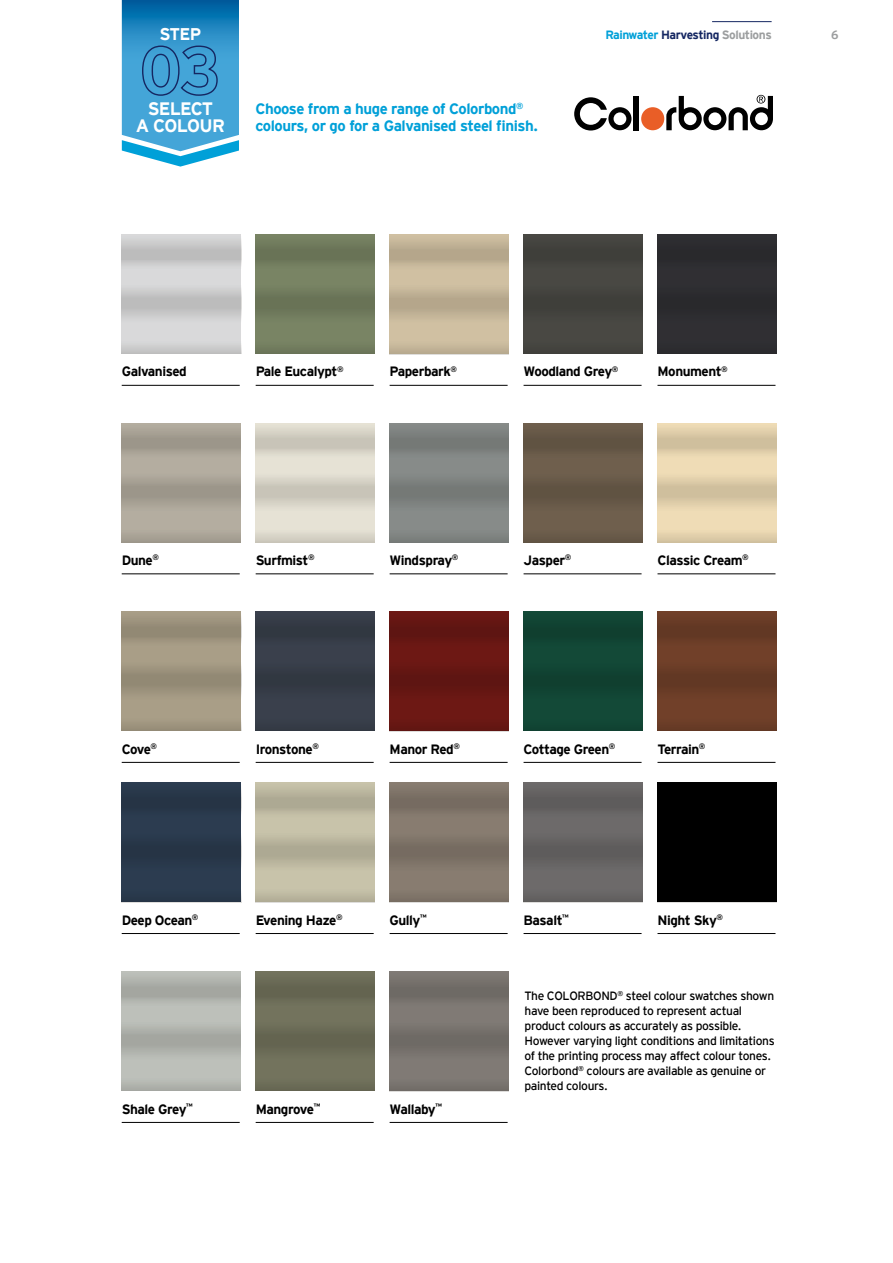
<style>
.page{position:relative;width:893px;height:1263px;background:#fff}
.page>*{position:absolute;margin:0;border:0;box-sizing:border-box;transform-origin:0 0}
.t1{font:700 18px/16.5px "Interstate";letter-spacing:-.04em;color:#fff;text-align:center}
.t2{font:700 16.95px "Interstate";color:#fff}
.t3{font:700 15px/16.5px "Interstate";letter-spacing:-.03em;color:#00a0d8}
.t4{font:700 13.5px "Interstate";letter-spacing:-.035em;color:#000}
.t5{font:12px/15px "Interstate";letter-spacing:-.03em;color:#000}
.t6{font:700 12px "Interstate";letter-spacing:-.04em;color:#152762}
.t7{font:700 12px "Interstate";color:#9c9e9f}
.s1{color:#00a0d8}
.s2{color:#9c9e9f}
</style>
<div class="page">
<hr style="left:712px;top:21px;width:60px;height:1px;background:#152762">
<svg style="left:574px;top:97px;width:57px;height:34px"></svg>
<div style="left:634px;top:96px;width:5px;height:34px;background:#000"></div>
<div style="left:641px;top:107px;width:23px;height:23px;background:#e95e27;border-radius:50%"></div>
<svg style="left:666px;top:95px;width:107px;height:35px"></svg>
<svg style="left:122px;top:0;width:117px;height:167px;background:#409cce"></svg>
<hr style="left:122px;top:385px;width:118px;height:1px;background:#000">
<hr style="left:256px;top:385px;width:118px;height:1px;background:#000">
<hr style="left:390px;top:385px;width:118px;height:1px;background:#000">
<hr style="left:524px;top:385px;width:118px;height:1px;background:#000">
<hr style="left:657px;top:385px;width:118px;height:1px;background:#000">
<div style="left:256px;top:235px;width:119px;height:119px;background:#737f5f"></div>
<svg style="left:390px;top:235px;width:119px;height:119px;background:#c4b598"></svg>
<svg style="left:122px;top:235px;width:119px;height:119px;background:#cccdcd"></svg>
<div style="left:524px;top:235px;width:119px;height:119px;background:#454540"></div>
<div style="left:658px;top:235px;width:119px;height:119px;background:#2d2d31"></div>
<hr style="left:122px;top:573px;width:118px;height:1px;background:#000">
<hr style="left:256px;top:573px;width:118px;height:1px;background:#000">
<hr style="left:390px;top:573px;width:118px;height:1px;background:#000">
<hr style="left:524px;top:573px;width:118px;height:1px;background:#000">
<hr style="left:657px;top:573px;width:118px;height:1px;background:#000">
<svg style="left:122px;top:423px;width:119px;height:119px;background:#aaa396"></svg>
<svg style="left:256px;top:423px;width:119px;height:119px;background:#d9d5c9"></svg>
<div style="left:390px;top:423px;width:119px;height:119px;background:linear-gradient(to right,#7f8481,#7f8481)"></div>
<div style="left:524px;top:424px;width:119px;height:118px;background:#695b4a"></div>
<svg style="left:658px;top:423px;width:119px;height:119px;background:#e1d0ab"></svg>
<hr style="left:122px;top:762px;width:118px;height:1px;background:#000">
<hr style="left:256px;top:762px;width:118px;height:1px;background:#000">
<hr style="left:390px;top:762px;width:118px;height:1px;background:#000">
<hr style="left:524px;top:762px;width:118px;height:1px;background:#000">
<hr style="left:657px;top:762px;width:118px;height:1px;background:#000">
<div style="left:122px;top:612px;width:119px;height:119px;background:linear-gradient(to right,#9f957f,#9f957f)"></div>
<div style="left:256px;top:612px;width:119px;height:119px;background:#373e49"></div>
<div style="left:390px;top:612px;width:119px;height:119px;background:#681713"></div>
<div style="left:524px;top:612px;width:119px;height:119px;background:#114635"></div>
<div style="left:658px;top:612px;width:119px;height:119px;background:#6b3e27"></div>
<hr style="left:122px;top:933px;width:118px;height:1px;background:#000">
<hr style="left:256px;top:933px;width:118px;height:1px;background:#000">
<hr style="left:390px;top:933px;width:118px;height:1px;background:#000">
<hr style="left:524px;top:933px;width:118px;height:1px;background:#000">
<hr style="left:657px;top:933px;width:118px;height:1px;background:#000">
<svg style="left:256px;top:783px;width:119px;height:119px;background:#bcb8a0"></svg>
<div style="left:390px;top:783px;width:119px;height:119px;background:#82776b"></div>
<div style="left:524px;top:783px;width:119px;height:119px;background:#686565"></div>
<div style="left:658px;top:783px;width:119px;height:119px;background:#000"></div>
<hr style="left:122px;top:1122px;width:118px;height:1px;background:#000">
<hr style="left:256px;top:1122px;width:118px;height:1px;background:#000">
<hr style="left:390px;top:1122px;width:118px;height:1px;background:#000">
<svg style="left:122px;top:972px;width:119px;height:119px;background:#b2b5af"></svg>
<div style="left:256px;top:972px;width:119px;height:119px;background:#6d6e59"></div>
<div style="left:390px;top:972px;width:119px;height:119px;background:#7a7570"></div>
<div style="left:122px;top:783px;width:119px;height:119px;background:#293a4c"></div>
<h2 class="t2" style="left:159px;top:22px;width:43px">STEP</h2>
<h1 class="t1" style="left:136px;top:99px;width:90px">SELECT<br>A COLOUR</h1>
<p class="t3" style="left:255px;top:100px;width:284px">Choose from a huge range of Colorbond<sup>® </sup>colours, or go for a Galvanised steel finish.</p>
<p class="t6" style="left:605px;top:26px;width:168px"><span class="s1">Rainwater</span> Harvesting <span class="s2">Solutions</span></p>
<p class="t7" style="left:831px;top:26px;width:9px">6</p>
<p class="t4" style="left:122px;top:362px;width:67px">Galvanised</p>
<p class="t4" style="left:256px;top:362px;width:90px">Pale Eucalypt<sup>®</sup></p>
<p class="t4" style="left:390px;top:362px;width:69px">Paperbark<sup>®</sup></p>
<p class="t4" style="left:524px;top:362px;width:96px">Woodland Grey<sup>®</sup></p>
<p class="t4" style="left:657px;top:362px;width:72px">Monument<sup>®</sup></p>
<p class="t4" style="left:122px;top:550px;width:39px">Dune<sup>®</sup></p>
<p class="t4" style="left:256px;top:550px;width:61px">Surfmist<sup>®</sup></p>
<p class="t4" style="left:390px;top:550px;width:70px">Windspray<sup>®</sup></p>
<p class="t4" style="left:524px;top:550px;width:49px">Jasper<sup>®</sup></p>
<p class="t4" style="left:657px;top:550px;width:93px">Classic Cream<sup>®</sup></p>
<p class="t4" style="left:122px;top:739px;width:37px">Cove<sup>®</sup></p>
<p class="t4" style="left:256px;top:739px;width:65px">Ironstone<sup>®</sup></p>
<p class="t4" style="left:390px;top:739px;width:72px">Manor Red<sup>®</sup></p>
<p class="t4" style="left:524px;top:739px;width:93px">Cottage Green<sup>®</sup></p>
<p class="t4" style="left:657px;top:739px;width:49px">Terrain<sup>®</sup></p>
<p class="t4" style="left:122px;top:910px;width:78px">Deep Ocean<sup>®</sup></p>
<p class="t4" style="left:256px;top:910px;width:88px">Evening Haze<sup>®</sup></p>
<p class="t4" style="left:390px;top:910px;width:39px">Gully<sup>™</sup></p>
<p class="t4" style="left:524px;top:910px;width:47px">Basalt<sup>™</sup></p>
<p class="t4" style="left:657px;top:910px;width:67px">Night Sky<sup>®</sup></p>
<p class="t4" style="left:122px;top:1099px;width:73px">Shale Grey<sup>™</sup></p>
<p class="t4" style="left:256px;top:1099px;width:66px">Mangrove<sup>™</sup></p>
<p class="t4" style="left:390px;top:1099px;width:54px">Wallaby<sup>™</sup></p>
<p class="t5" style="left:524px;top:988px;width:252px">The COLORBOND<sup>®</sup> steel colour swatches shown have been reproduced to represent actual product colours as accurately as possible.<br>However varying light conditions and limitations of the printing process may affect colour tones.<br>Colorbond<sup>®</sup> colours are available as genuine or painted colours.</p>
</div>
